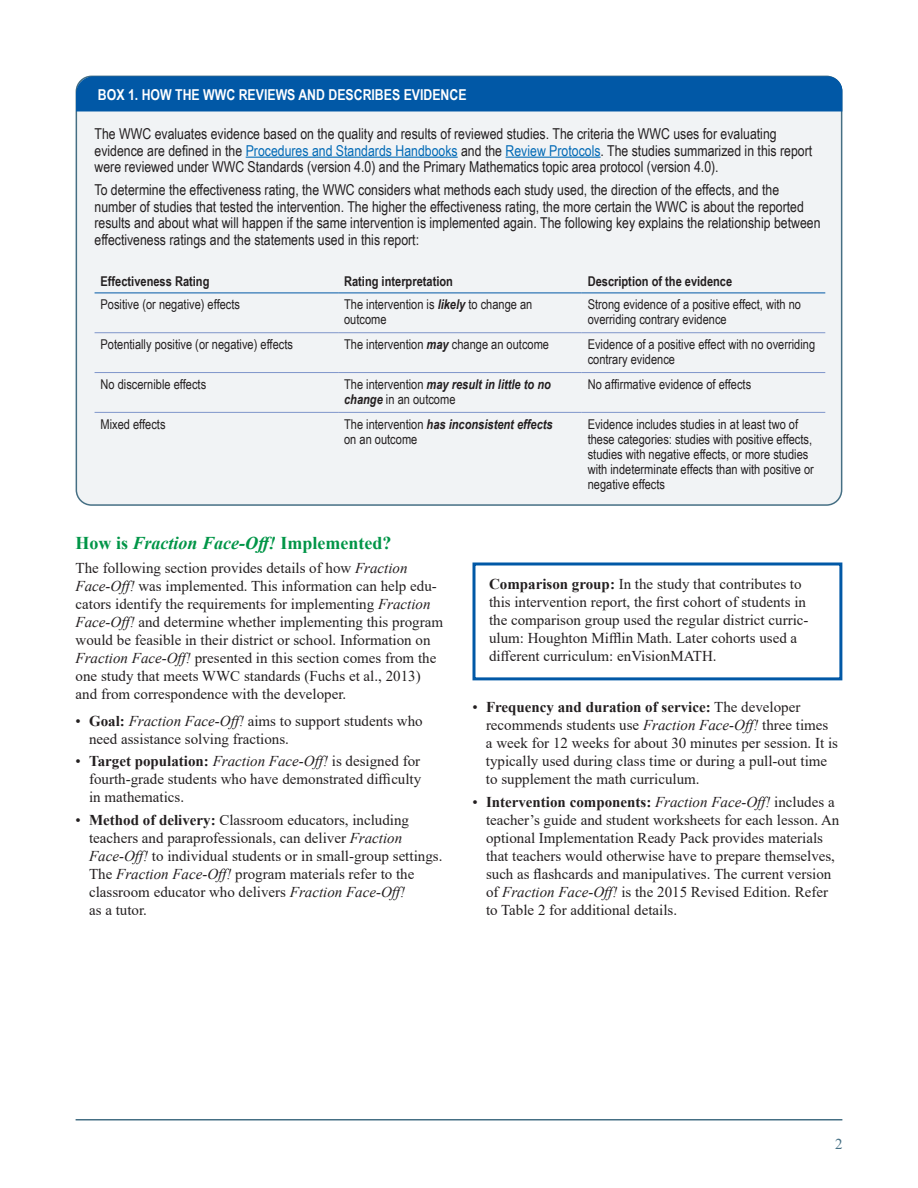
<style>
.page{position:relative;width:918px;height:1188px;background:#fff}
.page>*{position:absolute;margin:0;border:0;box-sizing:border-box;transform-origin:0 0}
.t1{font:700 18px "Times New Roman";color:#009547}
.t2{font:15px/18px "Times New Roman";color:#231f20}
.t3{font:15px/16.5px "Arial Narrow";color:#231f20}
.t4{font:700 15px "Arial Narrow";color:#fff}
.t5{font:15px "Times New Roman";color:#456f84}
.t6{font:13.5px/15px "Arial Narrow";color:#231f20}
.t7{font:700 13.5px "Arial Narrow";color:#231f20}
.t8{font:italic 700 13.5px/15px "Arial Narrow";color:#231f20}
.s1{color:#016ab6}
.s2{font-weight:700;font-style:italic}
.s3{font-weight:400;font-style:normal}
.s4{font-style:italic}
.s5{font-weight:700}
</style>
<div class="page">
<hr style="left:76px;top:1119px;width:766px;height:1px;background:#456f84">
<div style="left:76px;top:76px;width:766px;height:429px;background:#f1f3f5;border-radius:15px"></div>
<div style="left:76px;top:76px;width:766px;height:35px;background:#0158a6"></div>
<hr style="left:246px;top:157px;width:212px;height:1px;background:#016ab6">
<hr style="left:506px;top:157px;width:95px;height:1px;background:#016ab6">
<hr style="left:95px;top:293px;width:243px;height:1px;background:#0158a6">
<hr style="left:338px;top:293px;width:244px;height:1px;background:#0158a6">
<hr style="left:582px;top:293px;width:243px;height:1px;background:#0158a6">
<hr style="left:95px;top:332px;width:243px;height:1px;background:#7f95ca">
<hr style="left:95px;top:372px;width:243px;height:1px;background:#7f95ca">
<hr style="left:338px;top:332px;width:244px;height:1px;background:#7f95ca">
<hr style="left:338px;top:372px;width:244px;height:1px;background:#7f95ca">
<hr style="left:582px;top:332px;width:243px;height:1px;background:#7f95ca">
<hr style="left:582px;top:372px;width:243px;height:1px;background:#7f95ca">
<hr style="left:95px;top:412px;width:243px;height:1px;background:#7f95ca">
<hr style="left:338px;top:412px;width:244px;height:1px;background:#7f95ca">
<hr style="left:582px;top:412px;width:243px;height:1px;background:#7f95ca">
<div style="left:472px;top:562px;width:370px;height:118px;border:3px solid #0158a6"></div>
<p class="t4" style="left:98px;top:83px;width:370px">BOX 1. HOW THE WWC REVIEWS AND DESCRIBES EVIDENCE</p>
<p class="t3" style="left:95px;top:125px;width:719px">The WWC evaluates evidence based on the quality and results of reviewed studies. The criteria the WWC uses for evaluating evidence are defined in the <span class="s1">Procedures and Standards Handbooks</span> and the <span class="s1">Review Protocols</span>. The studies summarized in this report were reviewed under WWC Standards (version 4.0) and the Primary Mathematics topic area protocol (version 4.0).</p>
<p class="t3" style="left:95px;top:181px;width:727px">To determine the effectiveness rating, the WWC considers what methods each study used, the direction of the effects, and the number of studies that tested the intervention. The higher the effectiveness rating, the more certain the WWC is about the reported results and about what will happen if the same intervention is implemented again. The following key explains the relationship between effectiveness ratings and the statements used in this report:</p>
<p class="t7" style="left:101px;top:271px;width:110px">Effectiveness Rating</p>
<p class="t7" style="left:344px;top:271px;width:110px">Rating interpretation</p>
<p class="t7" style="left:588px;top:271px;width:146px">Description of the evidence</p>
<p class="t6" style="left:101px;top:297px;width:141px">Positive (or negative) effects</p>
<p class="t6" style="left:344px;top:297px;width:190px">The intervention is <span class="s2">likely</span> to change an outcome</p>
<p class="t6" style="left:588px;top:297px;width:215px">Strong evidence of a positive effect, with no overriding contrary evidence</p>
<p class="t6" style="left:101px;top:337px;width:194px">Potentially positive (or negative) effects</p>
<p class="t6" style="left:344px;top:337px;width:206px">The intervention <span class="s2">may</span> change an outcome</p>
<p class="t6" style="left:588px;top:337px;width:229px">Evidence of a positive effect with no overriding contrary evidence</p>
<p class="t6" style="left:101px;top:376px;width:107px">No discernible effects</p>
<p class="t8" style="left:344px;top:376px;width:208px"><span class="s3">The intervention</span> may result in little to no change <span class="s3">in an outcome</span></p>
<p class="t6" style="left:588px;top:376px;width:165px">No affirmative evidence of effects</p>
<p class="t6" style="left:101px;top:416px;width:67px">Mixed effects</p>
<p class="t6" style="left:344px;top:416px;width:210px">The intervention <span class="s2">has inconsistent effects </span>on an outcome</p>
<p class="t6" style="left:588px;top:416px;width:228px">Evidence includes studies in at least two of these categories: studies with positive effects, studies with negative effects, or more studies with indeterminate effects than with positive or negative effects</p>
<h2 class="t1" style="left:76px;top:530px;width:317px">How is <span class="s4">Fraction Face-Off!</span> Implemented?</h2>
<p class="t2" style="left:76px;top:558px;width:369px">The following section provides details of how <span class="s4">Fraction Face-Off!</span> was implemented. This information can help edu&shy;cators identify the requirements for implementing <span class="s4">Fraction Face-Off!</span> and determine whether implementing this program would be feasible in their district or school. Information on <span class="s4">Fraction Face-Off!</span> presented in this section comes from the one study that meets WWC standards (Fuchs et al., 2013) and from correspondence with the developer.</p>
<p class="t2" style="left:89px;top:711px;width:335px;text-indent:-13px">• <span class="s5">Goal:</span> <span class="s4">Fraction Face-Off!</span> aims to support students who need assistance solving fractions.</p>
<p class="t2" style="left:89px;top:752px;width:334px;text-align:justify;text-indent:-14px">• <span class="s5">Target population:</span> <span class="s4">Fraction Face-Off!</span> is designed for fourth-grade students who have demonstrated difficulty in mathematics.</p>
<p class="t2" style="left:89px;top:810px;width:355px;text-indent:-14px">• <span class="s5">Method of delivery:</span> Classroom educators, including teachers and paraprofessionals, can deliver <span class="s4">Fraction Face-Off!</span> to individual students or in small-group settings.<br>The <span class="s4">Fraction Face-Off!</span> program materials refer to the classroom educator who delivers <span class="s4">Fraction Face-Off!<br></span>as a tutor.</p>
<p class="t2" style="left:489px;top:575px;width:321px"><span class="s5">Comparison group:</span> In the study that contributes to this intervention report, the first cohort of students in the comparison group used the regular district curric&shy;ulum: Houghton Mifflin Math. Later cohorts used a different curriculum: enVisionMATH.</p>
<p class="t2" style="left:486px;top:698px;width:354px;text-indent:-13px">• <span class="s5">Frequency and duration of service:</span> The developer recommends students use <span class="s4">Fraction Face-Off!</span> three times a week for 12 weeks for about 30 minutes per session. It is typically used during class time or during a pull-out time to supplement the math curriculum.</p>
<p class="t2" style="left:486px;top:792px;width:355px;text-indent:-14px">• <span class="s5">Intervention components:</span> <span class="s4">Fraction Face-Off!</span> includes a teacher’s guide and student worksheets for each lesson. An optional Implementation Ready Pack provides materials that teachers would otherwise have to prepare themselves, such as flashcards and manipulatives. The current version of <span class="s4">Fraction Face-Off!</span> is the 2015 Revised Edition. Refer to Table 2 for additional details.</p>
<p class="t5" style="left:835px;top:1133px;width:9px">2</p>
</div>
